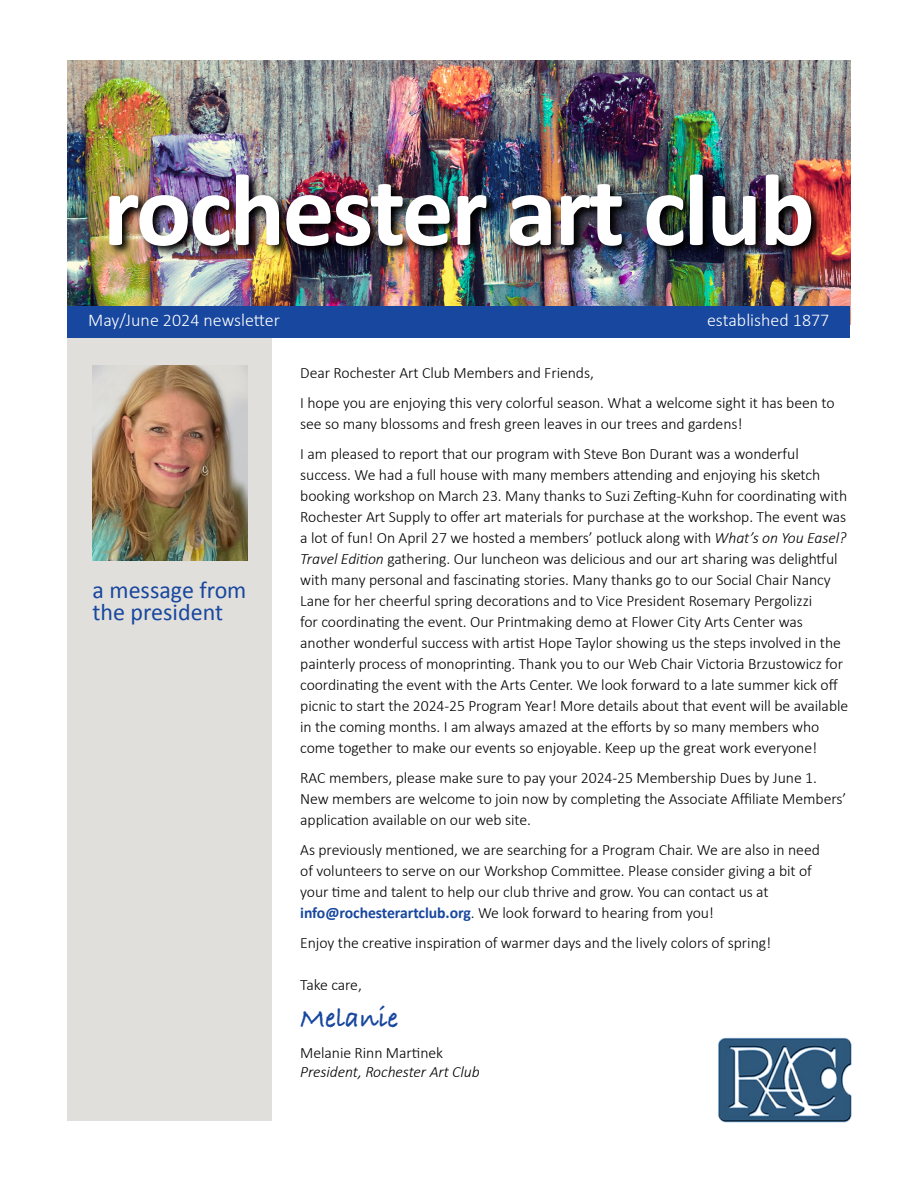
<style>
.page{position:relative;width:918px;height:1188px;background:#fff}
.page>*{position:absolute;margin:0;border:0;box-sizing:border-box;transform-origin:0 0}
.t1{font:700 103.5px "Calibri";letter-spacing:-.025em;color:#fff}
.t2{font:700 28.5px "Bradley Hand ITCTT";letter-spacing:-.005em;color:#17479e}
.t3{font:24px/22.5px "Calibri";color:#17479e}
.t4{font:300 18px "Calibri";color:#fff}
.t5{font:300 15.75px/21px "Calibri";letter-spacing:-.005em;color:#000}
.t6{font:italic 300 15.75px "Calibri";letter-spacing:-.005em;color:#000}
.s1{font-style:italic}
.s2{font-weight:700;color:#17479e}
</style>
<div class="page">
<div style="left:68px;top:332px;width:204px;height:788px;background:#e1dfdb"></div>
<img style="left:68px;top:60px;width:783px;height:265px">
<img style="left:107px;top:172px;width:717px;height:86px">
<div style="left:68px;top:306px;width:782px;height:32px;background:#17479e"></div>
<img style="left:718px;top:1037px;width:134px;height:86px">
<img style="left:93px;top:365px;width:154px;height:196px">
<h1 class="t1" style="left:103px;top:137px;width:714px">rochester art club</h1>
<p class="t4" style="left:88px;top:309px;width:193px">May/June 2024 newsletter</p>
<p class="t4" style="left:707px;top:309px;width:124px">established 1877</p>
<p class="t5" style="left:300px;top:358px;width:536px;line-height:30px">Dear Rochester Art Club Members and Friends,<br>I hope you are enjoying this very colorful season. What a welcome sight it has been to</p>
<p class="t5" style="left:300px;top:409px;width:500px;line-height:30px">see so many blossoms and fresh green leaves in our trees and gardens!<br>I am pleased to report that our program with Steve Bon Durant was a wonderful</p>
<p class="t5" style="left:300px;top:464px;width:550px">success. We had a full house with many members attending and enjoying his sketch booking workshop on March 23. Many thanks to Suzi Zefting-Kuhn for coordinating with Rochester Art Supply to offer art materials for purchase at the workshop. The event was a lot of fun! On April 27 we hosted a members’ potluck along with <span class="s1">What’s on You Easel?<br>Travel Edition</span> gathering. Our luncheon was delicious and our art sharing was delightful with many personal and fascinating stories. Many thanks go to our Social Chair Nancy Lane for her cheerful spring decorations and to Vice President Rosemary Pergolizzi<br>for coordinating the event. Our Printmaking demo at Flower City Arts Center was another wonderful success with artist Hope Taylor showing us the steps involved in the painterly process of monoprinting. Thank you to our Web Chair Victoria Brzustowicz for coordinating the event with the Arts Center. We look forward to a late summer kick off picnic to start the 2024-25 Program Year! More details about that event will be available in the coming months. I am always amazed at the efforts by so many members who come together to make our events so enjoyable. Keep up the great work everyone!</p>
<p class="t5" style="left:300px;top:767px;width:548px">RAC members, please make sure to pay your 2024-25 Membership Dues by June 1.<br>New members are welcome to join now by completing the Associate Affiliate Members’ application available on our web site.</p>
<p class="t5" style="left:300px;top:839px;width:521px">As previously mentioned, we are searching for a Program Chair. We are also in need of volunteers to serve on our Workshop Committee. Please consider giving a bit of your time and talent to help our club thrive and grow. You can contact us at <span class="s2">info@rochesterartclub.org</span>. We look forward to hearing from you!</p>
<p class="t5" style="left:300px;top:932px;width:473px">Enjoy the creative inspiration of warmer days and the lively colors of spring!</p>
<p class="t5" style="left:300px;top:974px;width:63px">Take care,</p>
<h2 class="t2" style="left:300px;top:997px;width:100px">Melanie</h2>
<p class="t5" style="left:300px;top:1042px;width:144px">Melanie Rinn Martinek</p>
<p class="t6" style="left:300px;top:1062px;width:181px">President, Rochester Art Club</p>
<h3 class="t3" style="left:93px;top:578px;width:155px">a message from the president</h3>
</div>
